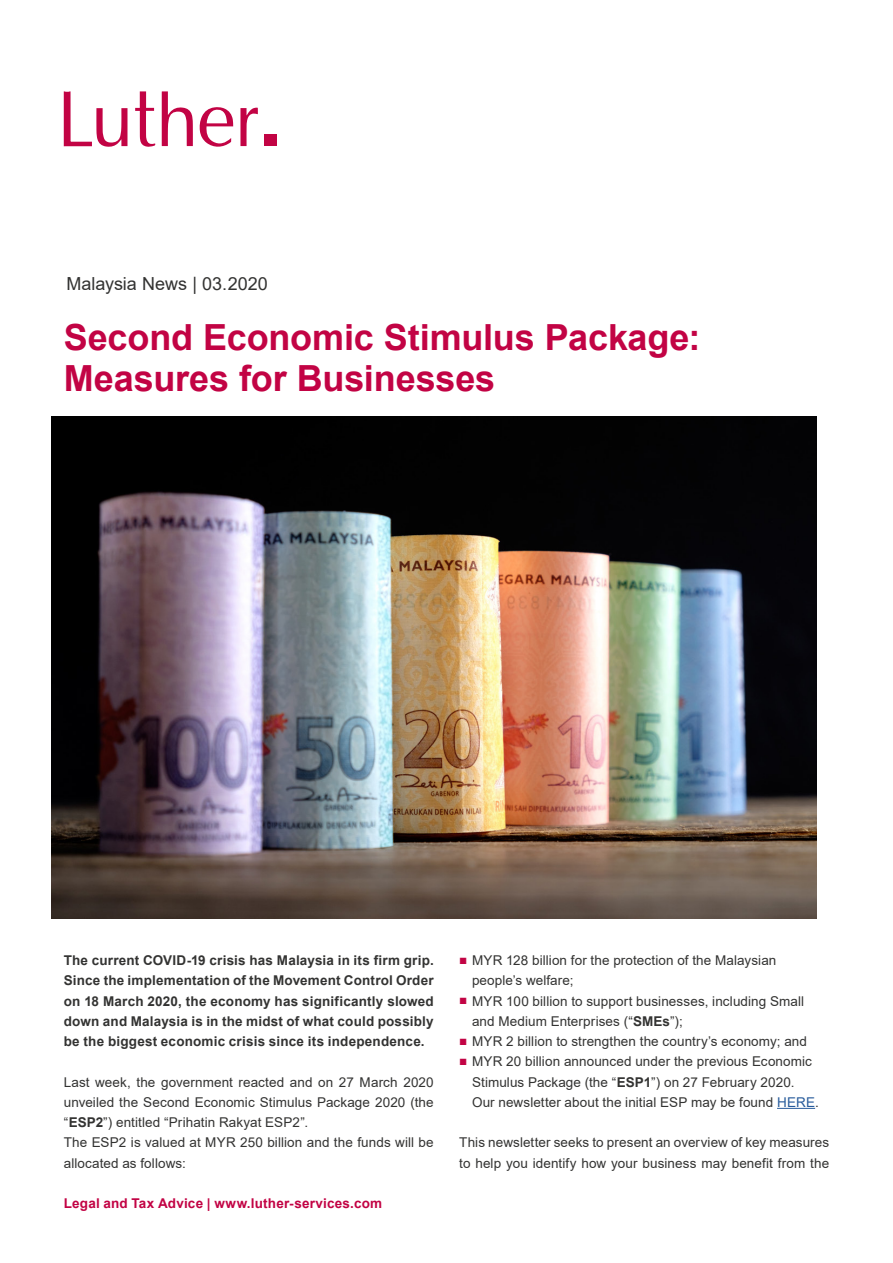
<style>
.page{position:relative;width:893px;height:1263px;background:#fff}
.page>*{position:absolute;margin:0;border:0;box-sizing:border-box;transform-origin:0 0}
.t1{font:700 36px/40.5px "Arial";letter-spacing:-.005em;color:#c20344}
.t2{font:18px "Arial";color:#333332}
.t3{font:13.5px/20.2px "Arial";letter-spacing:.005em;color:#333332}
.t4{font:700 13.5px/20.2px "Arial";letter-spacing:.015em;color:#333332;text-align:justify}
.t5{font:700 13.5px "Arial";letter-spacing:.015em;color:#c20344}
.s1{font-weight:700}
.s2{color:#c20344}
.s3{color:#275b9b}
</style>
<div class="page">
<svg style="left:162px;top:91px;width:31px;height:55px"></svg>
<svg style="left:135px;top:91px;width:20px;height:56px"></svg>
<svg style="left:64px;top:91px;width:63px;height:56px"></svg>
<svg style="left:199px;top:107px;width:34px;height:40px"></svg>
<svg style="left:240px;top:108px;width:18px;height:38px"></svg>
<div style="left:264px;top:134px;width:12px;height:12px;background:#c20344"></div>
<img style="left:51px;top:417px;width:765px;height:501px">
<hr style="left:777px;top:1108px;width:38px;height:1px;background:#275b9b">
<h2 class="t2" style="left:66px;top:272px;width:203px">Malaysia News | 03.2020</h2>
<h1 class="t1" style="left:64px;top:318px;width:638px">Second Economic Stimulus Package:<br>Measures for Businesses</h1>
<p class="t4" style="left:64px;top:950px;width:371px">The current COVID-19 crisis has Malaysia in its firm grip.<br>Since the implementation of the Movement Control Order on 18 March 2020, the economy has significantly slowed down and Malaysia is in the midst of what could possibly be the biggest economic crisis since its independence.</p>
<p class="t3" style="left:64px;top:1072px;width:371px">Last week, the government reacted and on 27 March 2020 unveiled the Second Economic Stimulus Package 2020 (the “<span class="s1">ESP2</span>”) entitled “Prihatin Rakyat ESP2”.<br>The ESP2 is valued at MYR 250 billion and the funds will be allocated as follows:</p>
<p class="t5" style="left:64px;top:1194px;width:320px">Legal and Tax Advice | www.luther-services.com</p>
<p class="t3" style="left:472px;top:950px;width:306px;text-indent:-13px"><span class="s2">■</span> MYR 128 billion for the protection of the Malaysian people’s welfare;</p>
<p class="t3" style="left:472px;top:991px;width:334px;text-indent:-13px"><span class="s2">■</span> MYR 100 billion to support businesses, including Small and Medium Enterprises (“<span class="s1">SMEs</span>”);</p>
<p class="t3" style="left:459px;top:1031px;width:349px"><span class="s2">■</span> MYR 2 billion to strengthen the country’s economy; and</p>
<p class="t3" style="left:472px;top:1051px;width:348px;text-indent:-13px"><span class="s2">■</span> MYR 20 billion announced under the previous Economic<br>Stimulus Package (the “<span class="s1">ESP1</span>”) on 27 February 2020.<br>Our newsletter about the initial ESP may be found <span class="s3">HERE</span>.</p>
<p class="t3" style="left:459px;top:1132px;width:371px">This newsletter seeks to present an overview of key measures to help you identify how your business may benefit from the</p>
</div>
